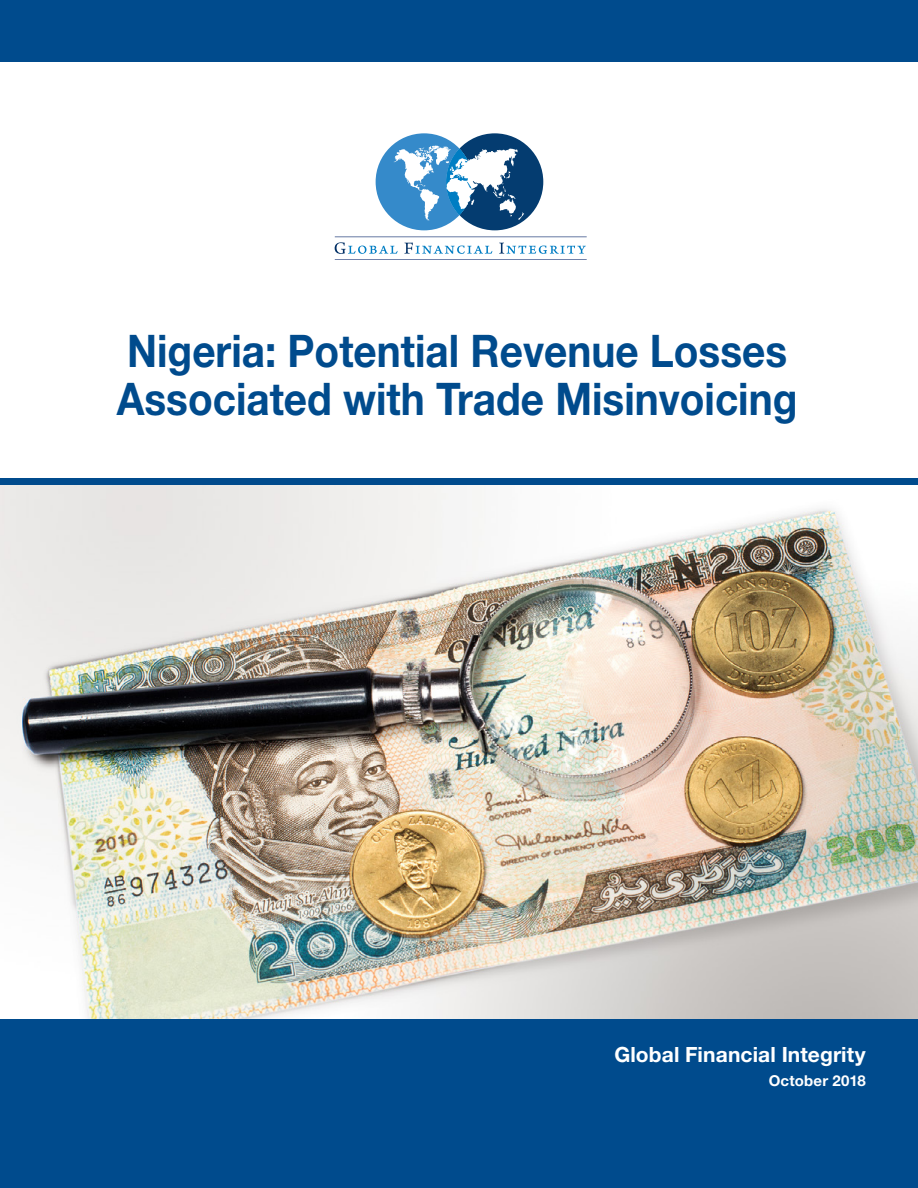
<style>
.page{position:relative;width:918px;height:1188px;background:#fff}
.page>*{position:absolute;margin:0;border:0;box-sizing:border-box;transform-origin:0 0}
.t1{font:700 45px/48px "Helvetica Neue LT Std";color:#004b8d;scale:.9 1}
.t2{font:700 21px "Helvetica Neue LT Std";letter-spacing:.005em;color:#fff}
.t3{font:700 15px "Helvetica Neue LT Std";letter-spacing:.015em;color:#fff}
</style>
<div class="page">
<img style="left:0;top:484px;width:918px;height:536px">
<svg style="left:376px;top:133px;width:167px;height:97px"></svg>
<hr style="left:335px;top:237px;width:252px;height:1px;background:#677aa4">
<hr style="left:335px;top:259px;width:252px;height:1px;background:#677aa4">
<svg style="left:335px;top:242px;width:63px;height:12px"></svg>
<svg style="left:404px;top:243px;width:88px;height:11px"></svg>
<svg style="left:499px;top:243px;width:87px;height:11px"></svg>
<div style="left:0;top:0;width:918px;height:62px;background:#004b8d"></div>
<div style="left:0;top:478px;width:918px;height:6px;background:#004b8d"></div>
<div style="left:0;top:1020px;width:918px;height:168px;background:#004b8d"></div>
<p class="t1" style="left:117px;top:326px;width:758px">Nigeria: Potential Revenue Losses<br>Associated with Trade Misinvoicing</p>
<p class="t2" style="left:614px;top:1042px;width:253px">Global Financial Integrity</p>
<p class="t3" style="left:769px;top:1071px;width:99px">October 2018</p>
</div>
